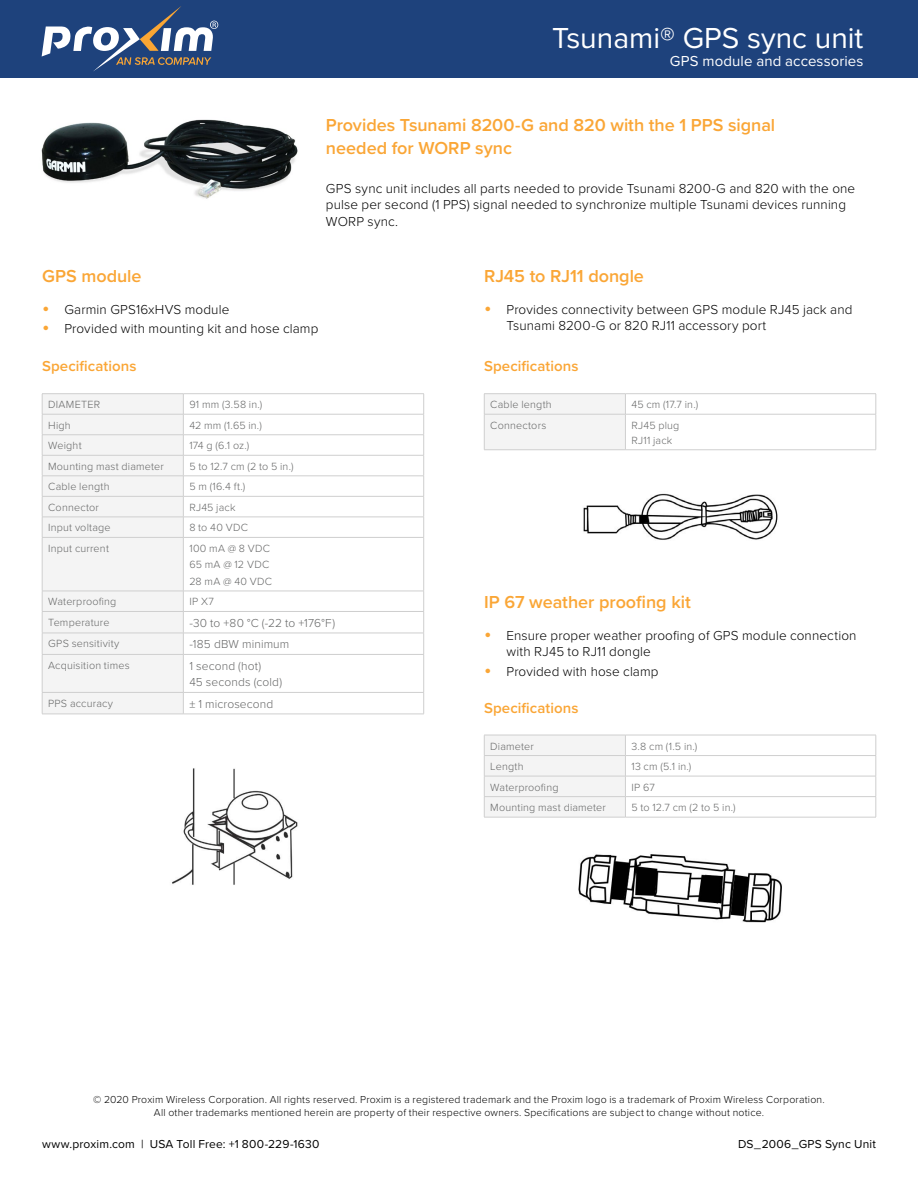
<style>
.page{position:relative;width:918px;height:1188px;background:#fff}
.page>*{position:absolute;margin:0;border:0;box-sizing:border-box;transform-origin:0 0}
.t1{font:30px "Proxima Nova";color:#fff}
.t2{font:600 18px/22.5px "Proxima Nova";letter-spacing:-.005em;color:#faa636}
.t3{font:600 15px "Proxima Nova";letter-spacing:.005em;color:#faa636}
.t4{font:15px "Proxima Nova";letter-spacing:.005em;color:#fff}
.t5{font:300 13.5px/16.5px "Proxima Nova";letter-spacing:.01em;color:#000}
.t6{font:300 12px/16.5px "Proxima Nova";letter-spacing:.01em;color:#666767}
.t7{font:12px "Proxima Nova";letter-spacing:.015em;color:#000}
.t8{font:300 10.8px/16.5px "Proxima Nova";letter-spacing:.015em;color:#666767}
.t9{font:300 10.5px/13.5px "Proxima Nova";letter-spacing:.02em;color:#000;text-align:center}
.s1{font-weight:400;font-size:21px;color:#faa636}
</style>
<div class="page">
<div style="left:0;top:0;width:918px;height:77px;background:#1e427c"></div>
<svg style="left:42px;top:6px;width:176px;height:65px"></svg>
<img style="left:41px;top:119px;width:257px;height:80px">
<div style="left:43px;top:394px;width:140px;height:320px;background:#f4f4f4"></div>
<hr style="left:42px;top:393px;width:141px;height:1px;background:#cfcfcf">
<hr style="left:183px;top:393px;width:241px;height:1px;background:#cfcfcf">
<hr style="left:42px;top:414px;width:141px;height:1px;background:#cfcfcf">
<hr style="left:183px;top:414px;width:241px;height:1px;background:#cfcfcf">
<hr style="left:42px;top:435px;width:141px;height:1px;background:#cfcfcf">
<hr style="left:183px;top:435px;width:241px;height:1px;background:#cfcfcf">
<hr style="left:42px;top:455px;width:141px;height:1px;background:#cfcfcf">
<hr style="left:183px;top:455px;width:241px;height:1px;background:#cfcfcf">
<hr style="left:42px;top:476px;width:141px;height:1px;background:#cfcfcf">
<hr style="left:183px;top:476px;width:241px;height:1px;background:#cfcfcf">
<hr style="left:42px;top:496px;width:141px;height:1px;background:#cfcfcf">
<hr style="left:183px;top:496px;width:241px;height:1px;background:#cfcfcf">
<hr style="left:42px;top:517px;width:141px;height:1px;background:#cfcfcf">
<svg style="left:42px;top:394px;width:1px;height:143px"></svg>
<hr style="left:183px;top:517px;width:241px;height:1px;background:#cfcfcf">
<svg style="left:183px;top:394px;width:1px;height:143px"></svg>
<svg style="left:423px;top:394px;width:1px;height:143px"></svg>
<hr style="left:42px;top:537px;width:141px;height:1px;background:#cfcfcf">
<hr style="left:42px;top:538px;width:1px;height:53px;background:#cfcfcf">
<hr style="left:183px;top:537px;width:241px;height:1px;background:#cfcfcf">
<hr style="left:183px;top:538px;width:1px;height:53px;background:#cfcfcf">
<hr style="left:423px;top:538px;width:1px;height:53px;background:#cfcfcf">
<hr style="left:42px;top:591px;width:141px;height:1px;background:#cfcfcf">
<hr style="left:183px;top:591px;width:241px;height:1px;background:#cfcfcf">
<hr style="left:42px;top:611px;width:141px;height:1px;background:#cfcfcf">
<hr style="left:183px;top:611px;width:241px;height:1px;background:#cfcfcf">
<hr style="left:42px;top:633px;width:141px;height:1px;background:#cfcfcf">
<svg style="left:42px;top:592px;width:1px;height:62px"></svg>
<hr style="left:183px;top:633px;width:241px;height:1px;background:#cfcfcf">
<svg style="left:183px;top:592px;width:1px;height:62px"></svg>
<svg style="left:423px;top:592px;width:1px;height:62px"></svg>
<hr style="left:42px;top:654px;width:141px;height:1px;background:#cfcfcf">
<hr style="left:42px;top:655px;width:1px;height:37px;background:#cfcfcf">
<hr style="left:183px;top:654px;width:241px;height:1px;background:#cfcfcf">
<hr style="left:183px;top:655px;width:1px;height:37px;background:#cfcfcf">
<hr style="left:423px;top:655px;width:1px;height:37px;background:#cfcfcf">
<hr style="left:42px;top:692px;width:141px;height:1px;background:#cfcfcf">
<svg style="left:42px;top:693px;width:1px;height:21px"></svg>
<hr style="left:183px;top:692px;width:241px;height:1px;background:#cfcfcf">
<svg style="left:183px;top:693px;width:1px;height:21px"></svg>
<svg style="left:423px;top:693px;width:1px;height:21px"></svg>
<hr style="left:42px;top:714px;width:141px;height:1px;background:#cfcfcf">
<hr style="left:183px;top:714px;width:241px;height:1px;background:#cfcfcf">
<hr style="left:484px;top:393px;width:141px;height:1px;background:#cfcfcf">
<hr style="left:625px;top:393px;width:251px;height:1px;background:#cfcfcf">
<div style="left:484px;top:394px;width:142px;height:56px;background:#f4f4f4"></div>
<svg style="left:876px;top:394px;width:1px;height:20px"></svg>
<hr style="left:484px;top:414px;width:141px;height:1px;background:#cfcfcf">
<hr style="left:484px;top:414px;width:1px;height:36px;background:#cfcfcf">
<hr style="left:625px;top:414px;width:251px;height:1px;background:#cfcfcf">
<hr style="left:625px;top:414px;width:1px;height:36px;background:#cfcfcf">
<hr style="left:876px;top:414px;width:1px;height:36px;background:#cfcfcf">
<hr style="left:484px;top:450px;width:141px;height:1px;background:#cfcfcf">
<hr style="left:625px;top:450px;width:251px;height:1px;background:#cfcfcf">
<hr style="left:625px;top:735px;width:251px;height:1px;background:#cfcfcf">
<hr style="left:625px;top:755px;width:251px;height:1px;background:#cfcfcf">
<hr style="left:625px;top:776px;width:251px;height:1px;background:#cfcfcf">
<hr style="left:625px;top:796px;width:251px;height:1px;background:#cfcfcf">
<svg style="left:484px;top:735px;width:142px;height:82px"></svg>
<svg style="left:876px;top:735px;width:1px;height:82px"></svg>
<hr style="left:484px;top:817px;width:141px;height:1px;background:#cfcfcf">
<hr style="left:625px;top:817px;width:251px;height:1px;background:#cfcfcf">
<img style="left:172px;top:768px;width:126px;height:117px">
<img style="left:583px;top:493px;width:195px;height:47px">
<img style="left:578px;top:854px;width:204px;height:69px">
<h1 class="t1" style="left:552px;top:15px;width:313px">Tsunami® GPS sync unit</h1>
<h3 class="t4" style="left:670px;top:50px;width:195px">GPS module and accessories</h3>
<h2 class="t2" style="left:326px;top:113px;width:451px">Provides Tsunami 8200-G and 820 with the 1 PPS signal needed for WORP sync</h2>
<p class="t5" style="left:326px;top:179px;width:531px">GPS sync unit includes all parts needed to provide Tsunami 8200-G and 820 with the one pulse per second (1 PPS) signal needed to synchronize multiple Tsunami devices running<br>WORP sync.</p>
<h2 class="t2" style="left:42px;top:265px;width:101px">GPS module</h2>
<p class="t5" style="left:42px;top:300px;width:189px"><span class="s1">•</span> Garmin GPS16xHVS module</p>
<p class="t5" style="left:42px;top:320px;width:278px"><span class="s1">•</span> Provided with mounting kit and hose clamp</p>
<h2 class="t2" style="left:484px;top:265px;width:161px">RJ45 to RJ11 dongle</h2>
<p class="t5" style="left:507px;top:300px;width:347px;text-indent:-22px"><span class="s1">•</span> Provides connectivity between GPS module RJ45 jack and<br>Tsunami 8200-G or 820 RJ11 accessory port</p>
<h3 class="t3" style="left:42px;top:355px;width:96px">Specifications</h3>
<h3 class="t3" style="left:484px;top:355px;width:96px">Specifications</h3>
<p class="t8" style="left:48px;top:396px;width:54px">DIAMETER</p>
<p class="t8" style="left:189px;top:396px;width:74px">91 mm (3.58 in.)</p>
<p class="t8" style="left:48px;top:416px;width:24px">High</p>
<p class="t8" style="left:189px;top:416px;width:74px">42 mm (1.65 in.)</p>
<p class="t8" style="left:48px;top:437px;width:35px">Weight</p>
<p class="t8" style="left:189px;top:437px;width:61px">174 g (6.1 oz.)</p>
<p class="t8" style="left:48px;top:457px;width:117px">Mounting mast diameter</p>
<p class="t8" style="left:189px;top:457px;width:106px">5 to 12.7 cm (2 to 5 in.)</p>
<p class="t8" style="left:48px;top:478px;width:63px">Cable length</p>
<p class="t8" style="left:189px;top:478px;width:57px">5 m (16.4 ft.)</p>
<p class="t8" style="left:48px;top:498px;width:52px">Connector</p>
<p class="t8" style="left:189px;top:498px;width:48px">RJ45 jack</p>
<p class="t8" style="left:48px;top:519px;width:64px">Input voltage</p>
<p class="t8" style="left:189px;top:519px;width:60px">8 to 40 VDC</p>
<p class="t8" style="left:48px;top:539px;width:62px">Input current</p>
<p class="t8" style="left:189px;top:539px;width:84px">100 mA @ 8 VDC<br>65 mA @ 12 VDC<br>28 mA @ 40 VDC</p>
<p class="t8" style="left:48px;top:593px;width:70px">Waterproofing</p>
<p class="t8" style="left:189px;top:593px;width:26px">IP X7</p>
<p class="t8" style="left:48px;top:614px;width:63px">Temperature</p>
<p class="t6" style="left:189px;top:614px;width:147px">-30 to +80 °C (-22 to +176°F)</p>
<p class="t8" style="left:48px;top:635px;width:73px">GPS sensitivity</p>
<p class="t6" style="left:189px;top:636px;width:102px">-185 dBW minimum</p>
<p class="t8" style="left:48px;top:657px;width:83px">Acquisition times</p>
<p class="t6" style="left:189px;top:657px;width:94px">1 second (hot)<br>45 seconds (cold)</p>
<p class="t8" style="left:48px;top:695px;width:66px">PPS accuracy</p>
<p class="t6" style="left:189px;top:695px;width:86px">± 1 microsecond</p>
<p class="t8" style="left:490px;top:396px;width:63px">Cable length</p>
<p class="t8" style="left:631px;top:396px;width:68px">45 cm (17.7 in.)</p>
<p class="t8" style="left:490px;top:416px;width:58px">Connectors</p>
<p class="t8" style="left:631px;top:417px;width:49px;line-height:15px">RJ45 plug<br>RJ11 jack</p>
<h2 class="t2" style="left:484px;top:590px;width:208px">IP 67 weather proofing kit</h2>
<p class="t5" style="left:507px;top:626px;width:351px;text-indent:-22px"><span class="s1">•</span> Ensure proper weather proofing of GPS module connection with RJ45 to RJ11 dongle</p>
<p class="t5" style="left:484px;top:662px;width:176px"><span class="s1">•</span> Provided with hose clamp</p>
<h3 class="t3" style="left:484px;top:696px;width:96px">Specifications</h3>
<p class="t8" style="left:490px;top:737px;width:45px">Diameter</p>
<p class="t8" style="left:631px;top:737px;width:67px">3.8 cm (1.5 in.)</p>
<p class="t8" style="left:490px;top:758px;width:35px">Length</p>
<p class="t8" style="left:631px;top:758px;width:61px">13 cm (5.1 in.)</p>
<p class="t8" style="left:490px;top:778px;width:70px">Waterproofing</p>
<p class="t8" style="left:631px;top:778px;width:25px">IP 67</p>
<p class="t8" style="left:490px;top:799px;width:117px">Mounting mast diameter</p>
<p class="t8" style="left:631px;top:799px;width:106px">5 to 12.7 cm (2 to 5 in.)</p>
<p class="t9" style="left:93px;top:1092px;width:733px">© 2020 Proxim Wireless Corporation. All rights reserved. Proxim is a registered trademark and the Proxim logo is a trademark of Proxim Wireless Corporation.<br>All other trademarks mentioned herein are property of their respective owners. Specifications are subject to change without notice.</p>
<p class="t7" style="left:42px;top:1135px;width:279px">www.proxim.com | USA Toll Free: +1 800-229-1630</p>
<p class="t7" style="left:738px;top:1135px;width:139px">DS_2006_GPS Sync Unit</p>
</div>
